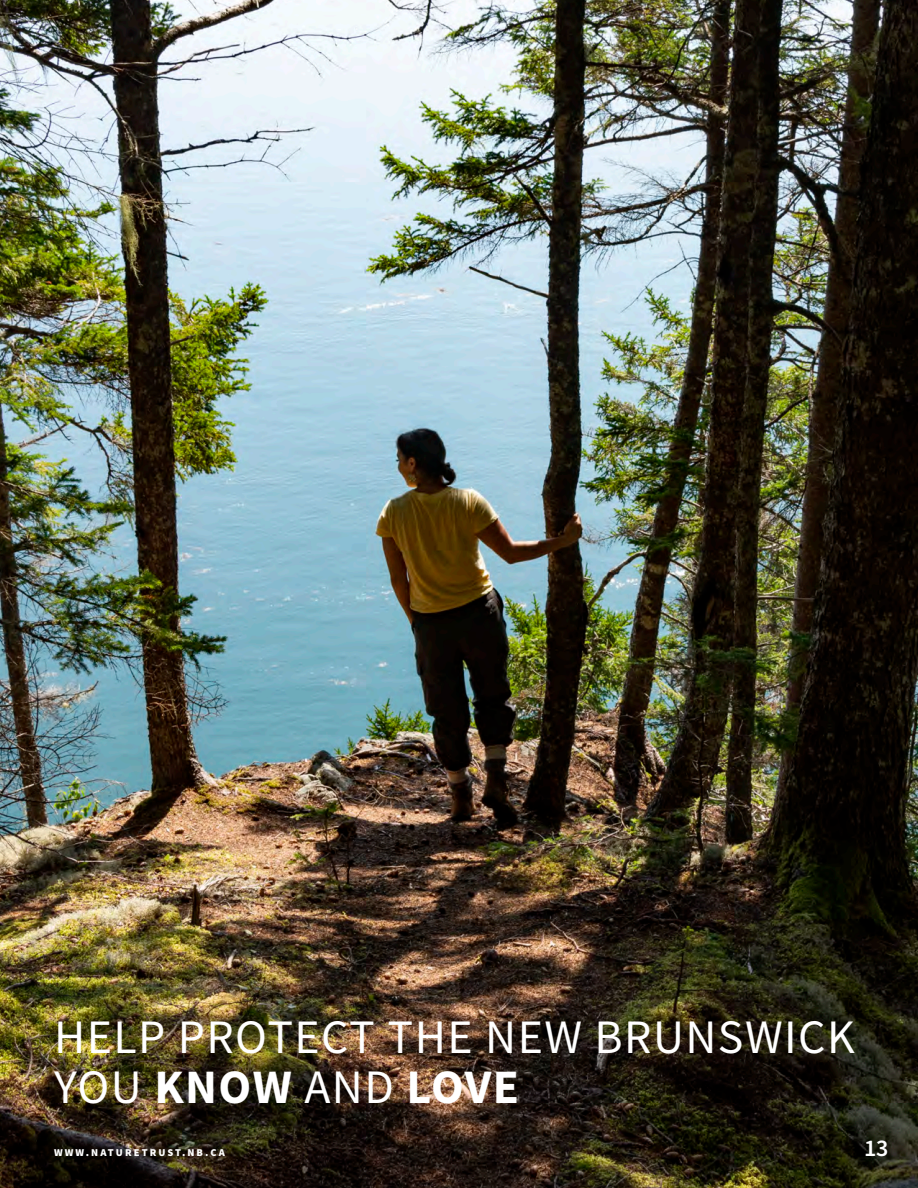
<style>
.page{position:relative;width:918px;height:1188px;background:#fff}
.page>*{position:absolute;margin:0;border:0;box-sizing:border-box;transform-origin:0 0}
.t1{font:48px/49.5px "Source Sans Pro";letter-spacing:.03em;color:#fff}
.Footer_Page_Numbers{font:600 24px "Source Sans Pro";color:#fff}
.Footer_Page_Numbers-2{font:900 10.5px "Source Sans Pro";letter-spacing:.2em;color:#fff}
.s1{font-weight:700}
</style>
<div class="page">
<img style="left:0;top:0;width:918px;height:1188px">
<p class="t1" style="left:54px;top:1012px;width:802px">HELP PROTECT THE NEW BRUNSWICK<br>YOU <span class="s1">KNOW</span> AND <span class="s1">LOVE</span></p>
<p class="Footer_Page_Numbers-2" style="left:54px;top:1145px;width:173px">WWW.NATURETRUST.NB.CA</p>
<p class="Footer_Page_Numbers" style="left:864px;top:1132px;width:26px">13</p>
</div>
